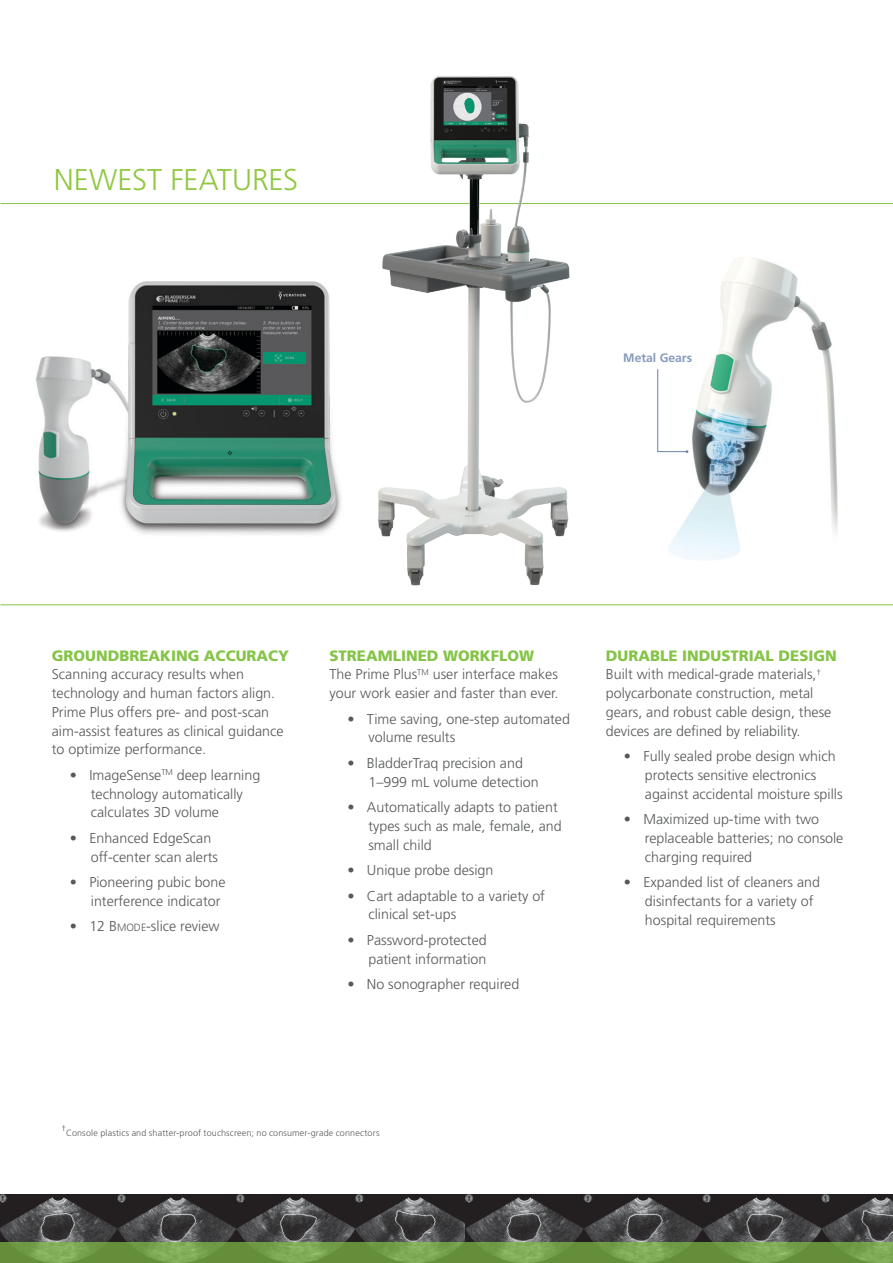
<style>
.page{position:relative;width:893px;height:1263px;background:#fff}
.page>*{position:absolute;margin:0;border:0;box-sizing:border-box;transform-origin:0 0}
.Page_heading{font:300 30px "Frutiger LT Std";color:#90c841}
.Feature_Headline_-Gr{font:900 15px "Frutiger LT Std";color:#85c447}
.Features_copy_9_12{font:300 14.25px/18.8px "Frutiger LT Std";color:#56585a}
.Callouts_blue_9_12{font:700 12.15px "Frutiger LT Std";color:#849bbb}
.asterisk_copy{font:300 9px "Frutiger LT Std";letter-spacing:.015em;color:#56585a}
.asterisk_copy-2{font:300 8.25px "Frutiger LT Std";color:#56585a}
.s1{font-size:10.5px}
</style>
<div class="page">
<img style="left:669px;top:257px;width:169px;height:303px">
<svg style="left:657px;top:369px;width:31px;height:84px"></svg>
<img style="left:1px;top:1194px;width:464px;height:48px">
<img style="left:465px;top:1194px;width:428px;height:48px">
<svg style="left:0;top:1242px;width:893px;height:21px"></svg>
<hr style="left:0;top:604px;width:893px;height:1px;background:#85c447">
<hr style="left:0;top:203px;width:893px;height:1px;background:#85c447">
<img style="left:378px;top:76px;width:192px;height:510px">
<img style="left:36px;top:282px;width:305px;height:253px">
<p class="Page_heading" style="left:54px;top:162px;width:246px">NEWEST FEATURES</p>
<p class="Callouts_blue_9_12" style="left:623px;top:350px;width:70px">Metal Gears</p>
<p class="Feature_Headline_-Gr" style="left:52px;top:646px;width:239px">GROUNDBREAKING ACCURACY</p>
<p class="Features_copy_9_12" style="left:52px;top:665px;width:233px">Scanning accuracy results when technology and human factors align.<br>Prime Plus offers pre- and post-scan aim-assist features as clinical guidance to optimize performance.</p>
<p class="Features_copy_9_12" style="left:91px;top:766px;width:171px;text-indent:-21px">• ImageSense<sup>TM</sup> deep learning technology automatically calculates 3D volume</p>
<p class="Features_copy_9_12" style="left:91px;top:829px;width:129px;text-indent:-21px">• Enhanced EdgeScan off-center scan alerts</p>
<p class="Features_copy_9_12" style="left:91px;top:873px;width:136px;text-indent:-21px">• Pioneering pubic bone interference indicator</p>
<p class="Features_copy_9_12" style="left:70px;top:917px;width:151px">• 12 B<span class="s1">MODE</span>-slice review</p>
<p class="Feature_Headline_-Gr" style="left:329px;top:646px;width:206px">STREAMLINED WORKFLOW</p>
<p class="Features_copy_9_12" style="left:329px;top:665px;width:231px">The Prime Plus<sup>TM</sup> user interface makes your work easier and faster than ever.</p>
<p class="Features_copy_9_12" style="left:368px;top:709px;width:203px;text-indent:-21px">• Time saving, one-step automated volume results</p>
<p class="Features_copy_9_12" style="left:368px;top:754px;width:172px;text-indent:-21px">• BladderTraq precision and<br>1–999 mL volume detection</p>
<p class="Features_copy_9_12" style="left:368px;top:798px;width:195px;text-indent:-21px">• Automatically adapts to patient types such as male, female, and small child</p>
<p class="Features_copy_9_12" style="left:347px;top:861px;width:147px">• Unique probe design</p>
<p class="Features_copy_9_12" style="left:368px;top:886px;width:178px;text-indent:-21px">• Cart adaptable to a variety of clinical set-ups</p>
<p class="Features_copy_9_12" style="left:347px;top:931px;width:141px;text-align:right">• Password-protected patient information</p>
<p class="Features_copy_9_12" style="left:347px;top:975px;width:173px">• No sonographer required</p>
<p class="Feature_Headline_-Gr" style="left:606px;top:646px;width:232px">DURABLE INDUSTRIAL DESIGN</p>
<p class="Features_copy_9_12" style="left:606px;top:665px;width:227px">Built with medical-grade materials,<sup>† </sup>polycarbonate construction, metal gears, and robust cable design, these devices are defined by reliability.</p>
<p class="Features_copy_9_12" style="left:645px;top:747px;width:199px;text-indent:-21px">• Fully sealed probe design which protects sensitive electronics against accidental moisture spills</p>
<p class="Features_copy_9_12" style="left:645px;top:810px;width:200px;text-indent:-21px">• Maximized up-time with two replaceable batteries; no console charging required</p>
<p class="Features_copy_9_12" style="left:645px;top:873px;width:177px;text-indent:-21px">• Expanded list of cleaners and disinfectants for a variety of hospital requirements</p>
<p class="asterisk_copy-2" style="left:62px;top:1123px;width:6px">†</p>
<p class="asterisk_copy" style="left:66px;top:1127px;width:315px">Console plastics and shatter-proof touchscreen; no consumer-grade connectors</p>
</div>
